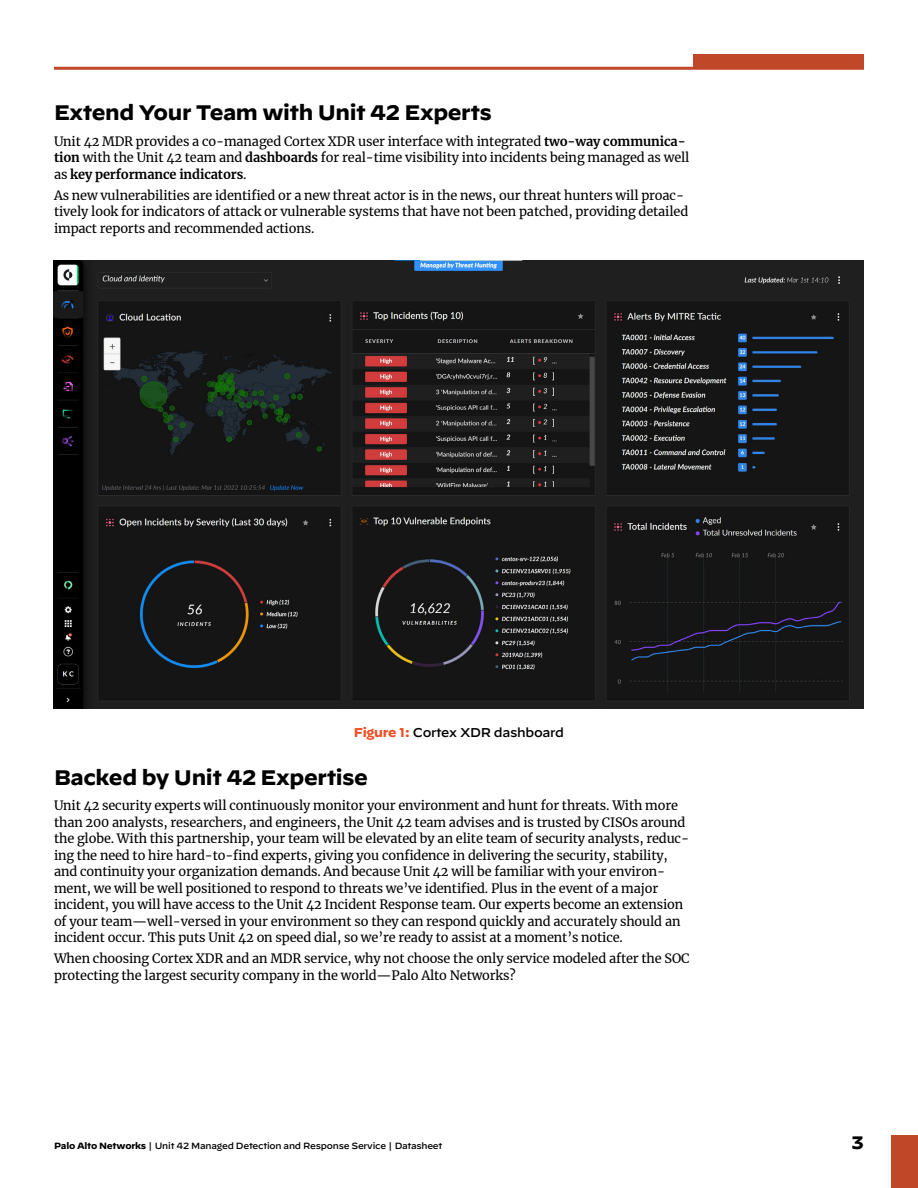
<style>
.page{position:relative;width:918px;height:1188px;background:#fff}
.page>*{position:absolute;margin:0;border:0;box-sizing:border-box;transform-origin:0 0}
.Heading_1{font:700 21px "Decimal";letter-spacing:-.02em;color:#000}
.t1{font:700 18px "Decimal";color:#000}
.t2{font:12.75px/16.5px "Merriweather";letter-spacing:-.01em;color:#000}
.figure-title{font:500 12.75px "Decimal";letter-spacing:-.025em;color:#000}
.folio-text{font:500 9px "Decimal";letter-spacing:-.025em;color:#000}
.s1{font-weight:700}
.s2{font-weight:700;color:#f04e23}
</style>
<div class="page">
<div style="left:891px;top:1136px;width:27px;height:52px;background:#c14729"></div>
<div style="left:693px;top:54px;width:171px;height:14px;background:#c14729"></div>
<hr style="left:54px;top:67px;width:810px;height:3px;background:#c14729">
<img style="left:54px;top:260px;width:810px;height:449px">
<p class="Heading_1" style="left:54px;top:101px;width:439px">Extend Your Team with Unit 42 Experts</p>
<p class="t2" style="left:54px;top:133px;width:637px">Unit 42 MDR provides a co-managed Cortex XDR user interface with integrated <span class="s1">two-way communica&shy;tion</span> with the Unit 42 team and <span class="s1">dashboards</span> for real-time visibility into incidents being managed as well as <span class="s1">key performance indicators</span>.</p>
<p class="t2" style="left:54px;top:187px;width:636px">As new vulnerabilities are identified or a new threat actor is in the news, our threat hunters will proac&shy;tively look for indicators of attack or vulnerable systems that have not been patched, providing detailed impact reports and recommended actions.</p>
<p class="figure-title" style="left:354px;top:720px;width:212px"><span class="s2">Figure 1:</span> Cortex XDR dashboard</p>
<p class="Heading_1" style="left:54px;top:765px;width:316px">Backed by Unit 42 Expertise</p>
<p class="t2" style="left:54px;top:797px;width:637px">Unit 42 security experts will continuously monitor your environment and hunt for threats. With more than 200 analysts, researchers, and engineers, the Unit 42 team advises and is trusted by CISOs around the globe. With this partnership, your team will be elevated by an elite team of security analysts, reduc&shy;ing the need to hire hard-to-find experts, giving you confidence in delivering the security, stability, and continuity your organization demands. And because Unit 42 will be familiar with your environ&shy;ment, we will be well positioned to respond to threats we’ve identified. Plus in the event of a major incident, you will have access to the Unit 42 Incident Response team. Our experts become an extension of your team—well-versed in your environment so they can respond quickly and accurately should an incident occur. This puts Unit 42 on speed dial, so we’re ready to assist at a moment’s notice.</p>
<p class="t2" style="left:54px;top:950px;width:637px">When choosing Cortex XDR and an MDR service, why not choose the only service modeled after the SOC protecting the largest security company in the world—Palo Alto Networks?</p>
<p class="folio-text" style="left:54px;top:1137px;width:390px"><span class="s1">Palo Alto Networks</span> | Unit 42 Managed Detection and Response Service | Datasheet</p>
<h2 class="t1" style="left:851px;top:1132px;width:14px">3</h2>
</div>
